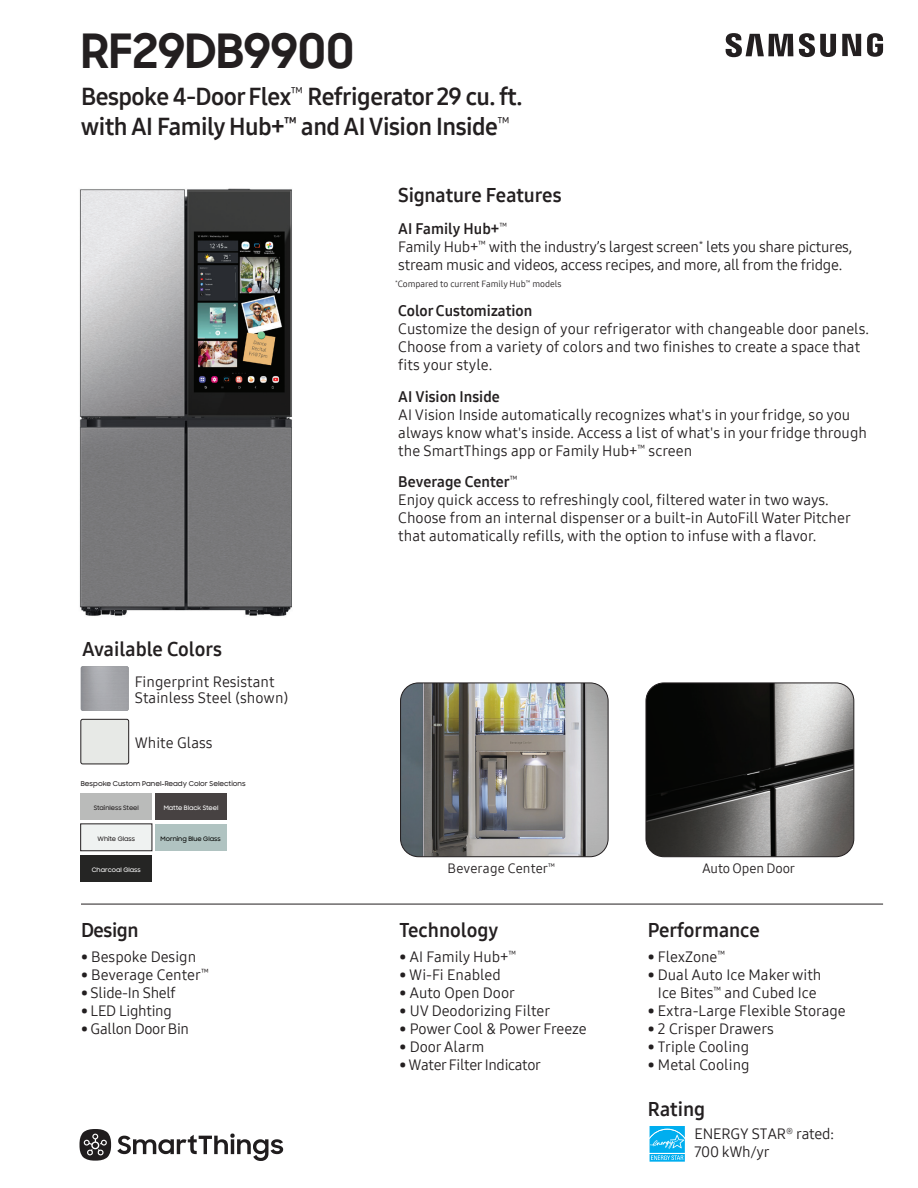
<style>
.page{position:relative;width:918px;height:1188px;background:#fff}
.page>*{position:absolute;margin:0;border:0;box-sizing:border-box;transform-origin:0 0}
.t1{font:700 48px "Samsung Sharp Sans";color:#231f20}
.t2{font:24px/30px "Samsung One 700";letter-spacing:-.02em;color:#231f20}
.t3{font:19.5px "Samsung One 700";color:#231f20}
.t4{font:15px/18px "Samsung One 400";color:#231f20}
.t5{font:15px/18px "Samsung One 400";letter-spacing:-.02em;color:#231f20}
.t6{font:15px "Samsung One 700";color:#231f20}
.t7{font:13.5px "Samsung One 400";color:#231f20}
.t8{font:9px "Samsung One 400";color:#231f20}
.t9{font:500 6.75px "Samsung Sharp Sans";color:#231f20}
.t10{font:500 6.15px "Samsung Sharp Sans";color:#fff}
.t11{font:500 6.15px "Samsung Sharp Sans";color:#231f20}
.t12{font:500 6.15px "Samsung Sharp Sans";color:#040503}
</style>
<div class="page">
<svg style="left:726px;top:33px;width:157px;height:24px"></svg>
<hr style="left:81px;top:904px;width:802px;height:1px;background:#231f20">
<img style="left:646px;top:683px;width:208px;height:174px">
<div style="left:646px;top:683px;width:208px;height:174px;border:1px solid #231f20;border-radius:18px"></div>
<img style="left:79px;top:188px;width:213px;height:429px">
<svg style="left:649px;top:1126px;width:36px;height:36px"></svg>
<svg style="left:117px;top:1134px;width:166px;height:27px"></svg>
<svg style="left:80px;top:1129px;width:31px;height:32px"></svg>
<img style="left:401px;top:683px;width:207px;height:174px">
<div style="left:400px;top:683px;width:208px;height:174px;border:1px solid #231f20;border-radius:18px"></div>
<div style="left:81px;top:719px;width:48px;height:45px;background:#e7e9e6"></div>
<div style="left:81px;top:719px;width:48px;height:45px;border:1px solid #231f20;border-radius:2px"></div>
<div style="left:81px;top:855px;width:71px;height:27px;background:#252524"></div>
<div style="left:155px;top:824px;width:71px;height:27px;background:#b0c3c1"></div>
<div style="left:155px;top:793px;width:71px;height:27px;background:#474242"></div>
<div style="left:81px;top:793px;width:71px;height:27px;background:#babbba"></div>
<div style="left:81px;top:824px;width:71px;height:27px;background:#eff2f1"></div>
<div style="left:81px;top:824px;width:71px;height:27px;border:1px solid #231f20"></div>
<h1 class="t1" style="left:81px;top:15px;width:275px">RF29DB9900</h1>
<h2 class="t2" style="left:81px;top:81px;width:443px">Bespoke 4-Door Flex<sup>™</sup> Refrigerator 29 cu. ft. with AI Family Hub+<sup>™</sup> and AI Vision Inside<sup>™</sup></h2>
<h3 class="t3" style="left:82px;top:636px;width:142px">Available Colors</h3>
<p class="t4" style="left:135px;top:673px;width:155px;line-height:16.5px">Fingerprint Resistant<br>Stainless Steel (shown)</p>
<p class="t4" style="left:135px;top:733px;width:79px">White Glass</p>
<p class="t9" style="left:81px;top:779px;width:166px">Bespoke Custom Panel-Ready Color Selections</p>
<p class="t11" style="left:94px;top:803px;width:47px">Stainless Steel</p>
<p class="t11" style="left:98px;top:834px;width:39px">White Glass</p>
<p class="t10" style="left:164px;top:803px;width:56px">Matte Black Steel</p>
<p class="t12" style="left:161px;top:834px;width:62px">Morning Blue Glass</p>
<p class="t10" style="left:92px;top:866px;width:51px">Charcoal Glass</p>
<h3 class="t3" style="left:81px;top:917px;width:59px">Design</h3>
<p class="t4" style="left:81px;top:947px;width:117px">• Bespoke Design</p>
<p class="t4" style="left:81px;top:965px;width:129px">• Beverage Center<sup>™</sup></p>
<p class="t5" style="left:81px;top:983px;width:96px">• Slide-In Shelf</p>
<p class="t5" style="left:81px;top:1001px;width:92px">• LED Lighting</p>
<p class="t5" style="left:81px;top:1019px;width:110px">• Gallon Door Bin</p>
<h3 class="t3" style="left:398px;top:182px;width:165px">Signature Features</h3>
<p class="t6" style="left:398px;top:218px;width:110px">AI Family Hub+<sup>™</sup></p>
<p class="t5" style="left:398px;top:237px;width:455px">Family Hub+<sup>™</sup> with the industry’s largest screen<sup>*</sup> lets you share pictures, stream music and videos, access recipes, and more, all from the fridge.</p>
<p class="t6" style="left:398px;top:301px;width:136px">Color Customization</p>
<p class="t4" style="left:398px;top:320px;width:472px">Customize the design of your refrigerator with changeable door panels.<br>Choose from a variety of colors and two finishes to create a space that fits your style.</p>
<p class="t6" style="left:398px;top:387px;width:103px">AI Vision Inside</p>
<p class="t4" style="left:398px;top:405px;width:470px">AI Vision Inside automatically recognizes what's in your fridge, so you always know what's inside. Access a list of what's in your fridge through the SmartThings app or Family Hub+<sup>™</sup> screen</p>
<p class="t6" style="left:398px;top:472px;width:121px">Beverage Center<sup>™</sup></p>
<p class="t4" style="left:398px;top:491px;width:454px">Enjoy quick access to refreshingly cool, filtered water in two ways.<br>Choose from an internal dispenser or a built-in AutoFill Water Pitcher that automatically refills, with the option to infuse with a flavor.</p>
<p class="t8" style="left:395px;top:278px;width:168px"><sup>*</sup>Compared to current Family Hub<sup>™</sup> models</p>
<p class="t7" style="left:448px;top:859px;width:109px">Beverage Center<sup>™</sup></p>
<p class="t7" style="left:702px;top:859px;width:95px">Auto Open Door</p>
<h3 class="t3" style="left:400px;top:917px;width:100px">Technology</h3>
<p class="t4" style="left:400px;top:947px;width:118px">• AI Family Hub+<sup>™</sup></p>
<p class="t4" style="left:400px;top:965px;width:103px">• Wi-Fi Enabled</p>
<p class="t4" style="left:400px;top:983px;width:117px">• Auto Open Door</p>
<p class="t4" style="left:400px;top:1001px;width:152px">• UV Deodorizing Filter</p>
<p class="t4" style="left:400px;top:1019px;width:189px">• Power Cool &amp; Power Freeze</p>
<p class="t4" style="left:400px;top:1037px;width:87px">• Door Alarm</p>
<p class="t5" style="left:400px;top:1055px;width:143px">• Water Filter Indicator</p>
<h3 class="t3" style="left:648px;top:917px;width:113px">Performance</h3>
<p class="t4" style="left:648px;top:947px;width:79px">• FlexZone<sup>™</sup></p>
<p class="t4" style="left:648px;top:965px;width:175px;text-align:center">• Dual Auto Ice Maker with<br>Ice Bites<sup>™</sup> and Cubed Ice</p>
<p class="t4" style="left:648px;top:1001px;width:200px">• Extra-Large Flexible Storage</p>
<p class="t4" style="left:648px;top:1019px;width:128px">• 2 Crisper Drawers</p>
<p class="t4" style="left:648px;top:1037px;width:103px">• Triple Cooling</p>
<p class="t4" style="left:648px;top:1055px;width:103px">• Metal Cooling</p>
<h3 class="t3" style="left:648px;top:1096px;width:59px">Rating</h3>
<p class="t5" style="left:694px;top:1124px;width:142px">ENERGY STAR<sup>®</sup> rated:<br>700 kWh/yr</p>
</div>
